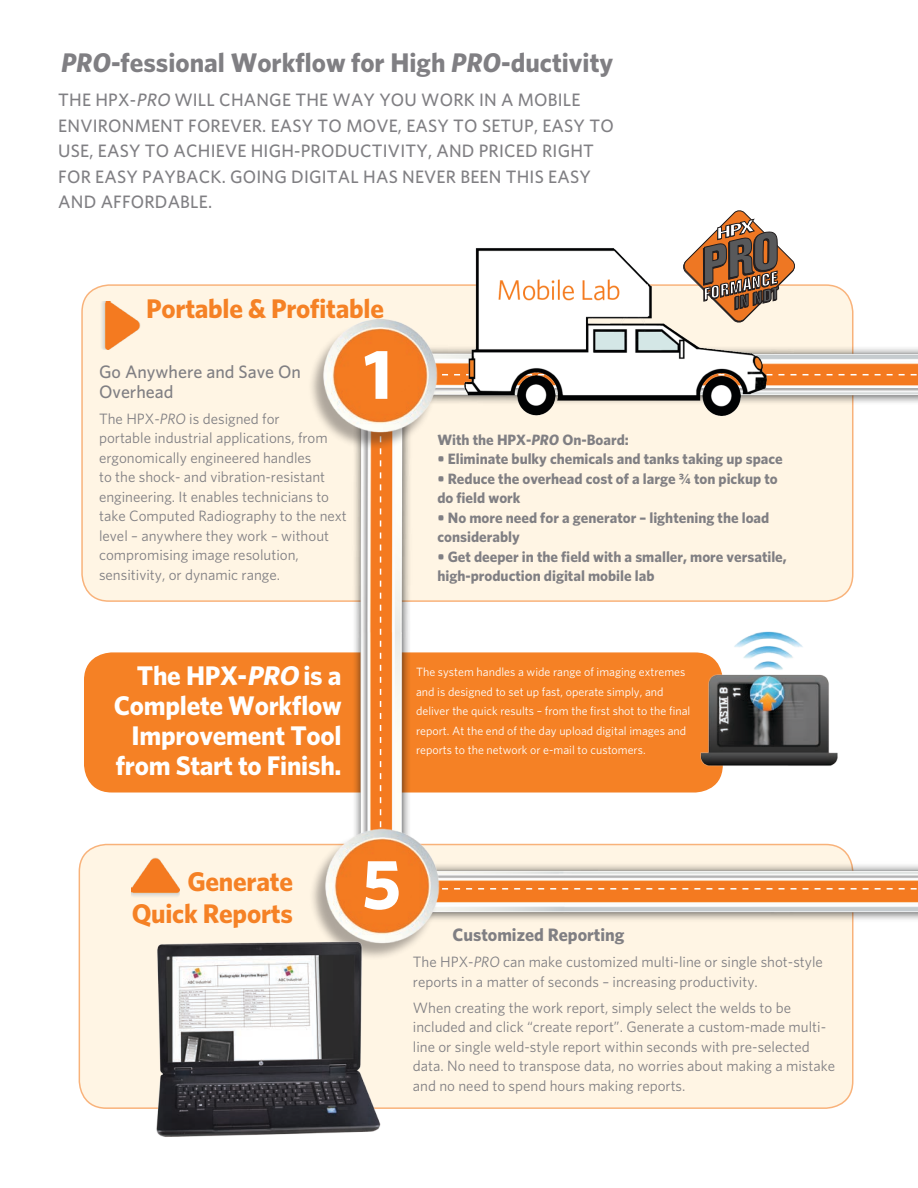
<style>
.page{position:relative;width:918px;height:1188px;background:#fff}
.page>*{position:absolute;margin:0;border:0;box-sizing:border-box;transform-origin:0 0}
.t1{font:700 70.5px "Whitney K";color:#fff}
.t2{font:700 27px/30px "Whitney K";letter-spacing:-.01em;color:#fff;text-align:right}
.t3{font:700 27px "Whitney K";color:#807f83}
.t4{font:700 27px "Whitney K";letter-spacing:-.01em;color:#f58125}
.t5{font:500 18px/25.5px "Whitney K";letter-spacing:.01em;color:#807f83}
.t6{font:700 18px "Whitney K";color:#807f83}
.t7{font:15px/19.5px "Whitney K";color:#807f83}
.t8{font:700 15px/19.5px "Whitney K";color:#807f83}
.t9{font:12px/19.5px "Whitney K";color:#fff}
.s1{font-style:italic}
</style>
<div class="page">
<div style="left:85px;top:653px;width:637px;height:139px;background:#f58125;border-radius:27px"></div>
<div style="left:82px;top:285px;width:771px;height:316px;background:#fff5e4;border-radius:27px"></div>
<div style="left:79px;top:845px;width:774px;height:263px;background:#fff5e4;border-radius:27px"></div>
<img style="left:335px;top:328px;width:583px;height:613px">
<svg style="left:379px;top:373px;width:539px;height:517px"></svg>
<img style="left:464px;top:248px;width:302px;height:169px">
<div style="left:307px;top:322px;width:130px;height:128px;background:#231f20;opacity:.37"></div>
<img style="left:314px;top:319px;width:142px;height:126px">
<div style="left:309px;top:832px;width:130px;height:129px;background:#231f20;opacity:.37"></div>
<img style="left:316px;top:819px;width:142px;height:136px">
<img style="left:101px;top:302px;width:39px;height:47px">
<img style="left:132px;top:858px;width:47px;height:39px">
<img style="left:688px;top:627px;width:165px;height:148px">
<img style="left:138px;top:934px;width:258px;height:203px">
<svg style="left:682px;top:210px;width:114px;height:114px"></svg>
<h2 class="t3" style="left:61px;top:46px;width:554px"><span class="s1">PRO</span>-fessional Workflow for High <span class="s1">PRO</span>-ductivity</h2>
<p class="t5" style="left:58px;top:87px;width:557px">THE HPX-<span class="s1">PRO</span> WILL CHANGE THE WAY YOU WORK IN A MOBILE ENVIRONMENT FOREVER. EASY TO MOVE, EASY TO SETUP, EASY TO USE, EASY TO ACHIEVE HIGH-PRODUCTIVITY, AND PRICED RIGHT FOR EASY PAYBACK. GOING DIGITAL HAS NEVER BEEN THIS EASY AND AFFORDABLE.</p>
<h2 class="t4" style="left:146px;top:292px;width:239px">Portable &amp; Profitable</h2>
<p class="t5" style="left:99px;top:362px;width:204px;line-height:19.5px">Go Anywhere and Save On<br>Overhead</p>
<p class="t7" style="left:99px;top:409px;width:249px">The HPX-<span class="s1">PRO</span> is designed for<br>portable industrial applications, from ergonomically engineered handles<br>to the shock- and vibration-resistant engineering. It enables technicians to take Computed Radiography to the next level – anywhere they work – without compromising image resolution, sensitivity, or dynamic range.</p>
<h1 class="t1" style="left:363px;top:332px;width:30px">1</h1>
<p class="t8" style="left:437px;top:429px;width:193px">With the HPX-<span class="s1">PRO</span> On-Board:</p>
<p class="t8" style="left:437px;top:449px;width:347px">• Eliminate bulky chemicals and tanks taking up space</p>
<p class="t8" style="left:437px;top:468px;width:342px">• Reduce the overhead cost of a large ¾ ton pickup to do field work</p>
<p class="t8" style="left:437px;top:507px;width:333px">• No more need for a generator – lightening the load considerably</p>
<p class="t8" style="left:437px;top:546px;width:351px">• Get deeper in the field with a smaller, more versatile, high-production digital mobile lab</p>
<h2 class="t2" style="left:114px;top:659px;width:229px">The HPX-<span class="s1">PRO</span> is a<br>Complete Workflow<br>Improvement Tool from Start to Finish.</h2>
<p class="t9" style="left:416px;top:662px;width:276px">The system handles a wide range of imaging extremes and is designed to set up fast, operate simply, and deliver the quick results – from the first shot to the final report. At the end of the day upload digital images and reports to the network or e-mail to customers.</p>
<h2 class="t4" style="left:187px;top:865px;width:107px">Generate</h2>
<h1 class="t1" style="left:362px;top:842px;width:41px">5</h1>
<h2 class="t4" style="left:132px;top:897px;width:163px">Quick Reports</h2>
<p class="t6" style="left:452px;top:924px;width:174px">Customized Reporting</p>
<p class="t7" style="left:413px;top:952px;width:412px">The HPX-<span class="s1">PRO</span> can make customized multi-line or single shot-style reports in a matter of seconds – increasing productivity.</p>
<p class="t7" style="left:413px;top:998px;width:424px">When creating the work report, simply select the welds to be included and click “create report”. Generate a custom-made multi&shy;line or single weld-style report within seconds with pre-selected data. No need to transpose data, no worries about making a mistake and no need to spend hours making reports.</p>
</div>
